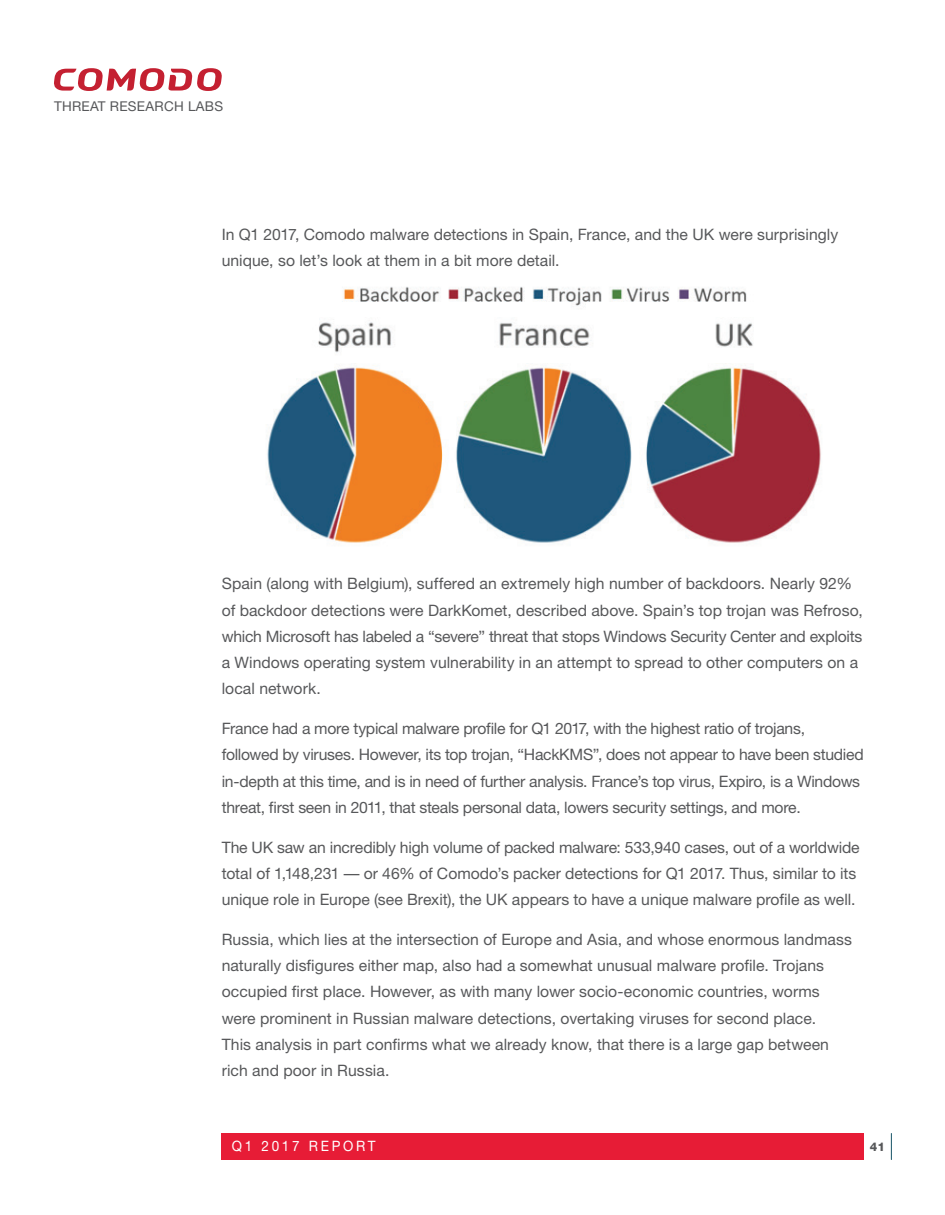
<style>
.page{position:relative;width:945px;height:1215px;background:#fff}
.page>*{position:absolute;margin:0;border:0;box-sizing:border-box;transform-origin:0 0}
.t1{font:15.75px/26.2px "Helvetica Neue";color:#57585a}
.t2{font:15.75px/26.2px "Helvetica Neue";letter-spacing:-.02em;color:#57585a}
.t3{font:14.25px "Helvetica Neue";letter-spacing:.2em;color:#fff;scale:.94 1}
.t4{font:13.5px "Helvetica Neue";letter-spacing:.02em;color:#57585a}
.t5{font:800 12px "Helvetica Neue";color:#57585a}
</style>
<div class="page">
<svg style="left:54px;top:68px;width:168px;height:23px"></svg>
<div style="left:222px;top:1133px;width:642px;height:27px;background:#e71c36"></div>
<svg style="left:891px;top:1133px;width:1px;height:27px"></svg>
<img style="left:267px;top:287px;width:554px;height:256px">
<p class="t4" style="left:54px;top:98px;width:171px">THREAT RESEARCH LABS</p>
<p class="t1" style="left:222px;top:221px;width:618px">In Q1 2017, Comodo malware detections in Spain, France, and the UK were surprisingly unique, so let’s look at them in a bit more detail.</p>
<p class="t1" style="left:222px;top:570px;width:643px">Spain (along with Belgium), suffered an extremely high number of backdoors. Nearly 92% of backdoor detections were DarkKomet, described above. Spain’s top trojan was Refroso, which Microsoft has labeled a “severe” threat that stops Windows Security Center and exploits a Windows operating system vulnerability in an attempt to spread to other computers on a local network.</p>
<p class="t2" style="left:222px;top:715px;width:644px">France had a more typical malware profile for Q1 2017, with the highest ratio of trojans, followed by viruses. However, its top trojan, “HackKMS”, does not appear to have been studied in-depth at this time, and is in need of further analysis. France’s top virus, Expiro, is a Windows threat, first seen in 2011, that steals personal data, lowers security settings, and more.</p>
<p class="t1" style="left:222px;top:834px;width:639px">The UK saw an incredibly high volume of packed malware: 533,940 cases, out of a worldwide total of 1,148,231 — or 46% of Comodo’s packer detections for Q1 2017. Thus, similar to its unique role in Europe (see Brexit), the UK appears to have a unique malware profile as well.</p>
<p class="t1" style="left:222px;top:926px;width:632px">Russia, which lies at the intersection of Europe and Asia, and whose enormous landmass naturally disfigures either map, also had a somewhat unusual malware profile. Trojans occupied first place. However, as with many lower socio-economic countries, worms were prominent in Russian malware detections, overtaking viruses for second place.<br>This analysis in part confirms what we already know, that there is a large gap between rich and poor in Russia.</p>
<p class="t3" style="left:232px;top:1138px;width:154px">Q1 2017 REPORT</p>
<p class="t5" style="left:870px;top:1140px;width:17px">41</p>
</div>
